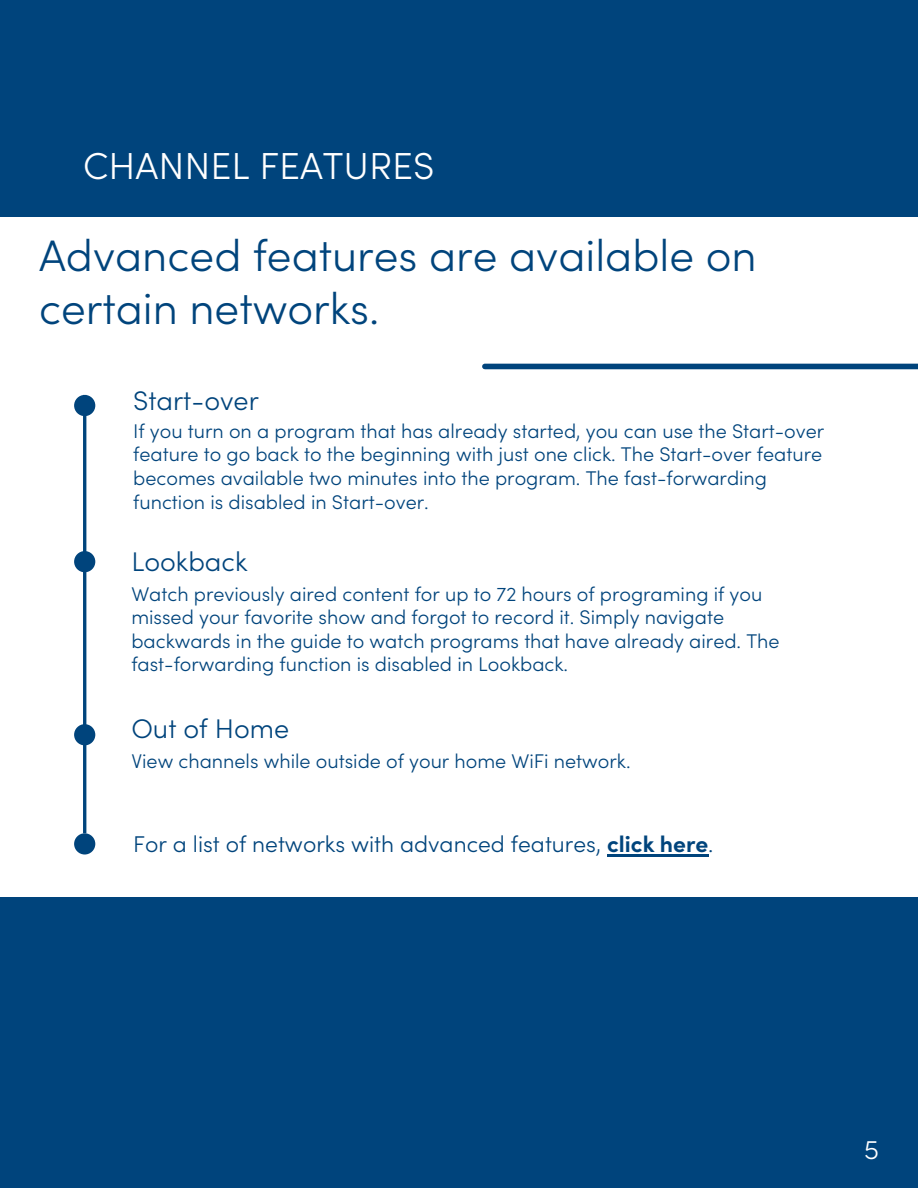
<style>
.page{position:relative;width:918px;height:1188px;background:#fff}
.page>*{position:absolute;margin:0;border:0;box-sizing:border-box;transform-origin:0 0}
.t1{font:300 44.1px/52.8px "Sofia Pro";color:#00447c}
.t2{font:300 37.65px "Sofia Pro";color:#fff}
.t3{font:300 27px "Sofia Pro";color:#00447c}
.t4{font:300 27px "Sofia Pro";color:#fff}
.t5{font:300 22.8px "Sofia Pro";color:#00447c}
.t6{font:300 19.8px/23.7px "Sofia Pro";color:#00447c}
.s1{font-weight:700}
</style>
<div class="page">
<div style="left:0;top:897px;width:918px;height:291px;background:#00447c"></div>
<div style="left:485px;top:364px;width:433px;height:5px;background:#00447c"></div>
<div style="left:0;top:0;width:918px;height:217px;background:#00447c"></div>
<div style="left:74px;top:395px;width:21px;height:21px;background:#00447c;border-radius:50%"></div>
<hr style="left:83px;top:395px;width:3px;height:438px;background:#00447c">
<div style="left:74px;top:551px;width:21px;height:21px;background:#00447c;border-radius:50%"></div>
<div style="left:74px;top:724px;width:21px;height:21px;background:#00447c;border-radius:50%"></div>
<hr style="left:607px;top:855px;width:101px;height:2px;background:#00447c">
<div style="left:74px;top:833px;width:21px;height:22px;background:#00447c;border-radius:50%"></div>
<h2 class="t2" style="left:83px;top:151px;width:353px">CHANNEL FEATURES</h2>
<h1 class="t1" style="left:39px;top:233px;width:719px">Advanced features are available on certain networks.</h1>
<h3 class="t3" style="left:133px;top:390px;width:127px">Start-over</h3>
<p class="t6" style="left:133px;top:421px;width:693px">If you turn on a program that has already started, you can use the Start-over feature to go back to the beginning with just one click. The Start-over feature becomes available two minutes into the program. The fast-forwarding function is disabled in Start-over.</p>
<h3 class="t3" style="left:131px;top:551px;width:118px">Lookback</h3>
<p class="t6" style="left:131px;top:584px;width:650px">Watch previously aired content for up to 72 hours of programing if you missed your favorite show and forgot to record it. Simply navigate backwards in the guide to watch programs that have already aired. The fast-forwarding function is disabled in Lookback.</p>
<h3 class="t3" style="left:131px;top:719px;width:160px">Out of Home</h3>
<p class="t6" style="left:131px;top:751px;width:501px">View channels while outside of your home WiFi network.</p>
<p class="t5" style="left:133px;top:836px;width:582px">For a list of networks with advanced features, <span class="s1">click here</span>.</p>
<h3 class="t4" style="left:864px;top:1139px;width:16px">5</h3>
</div>
